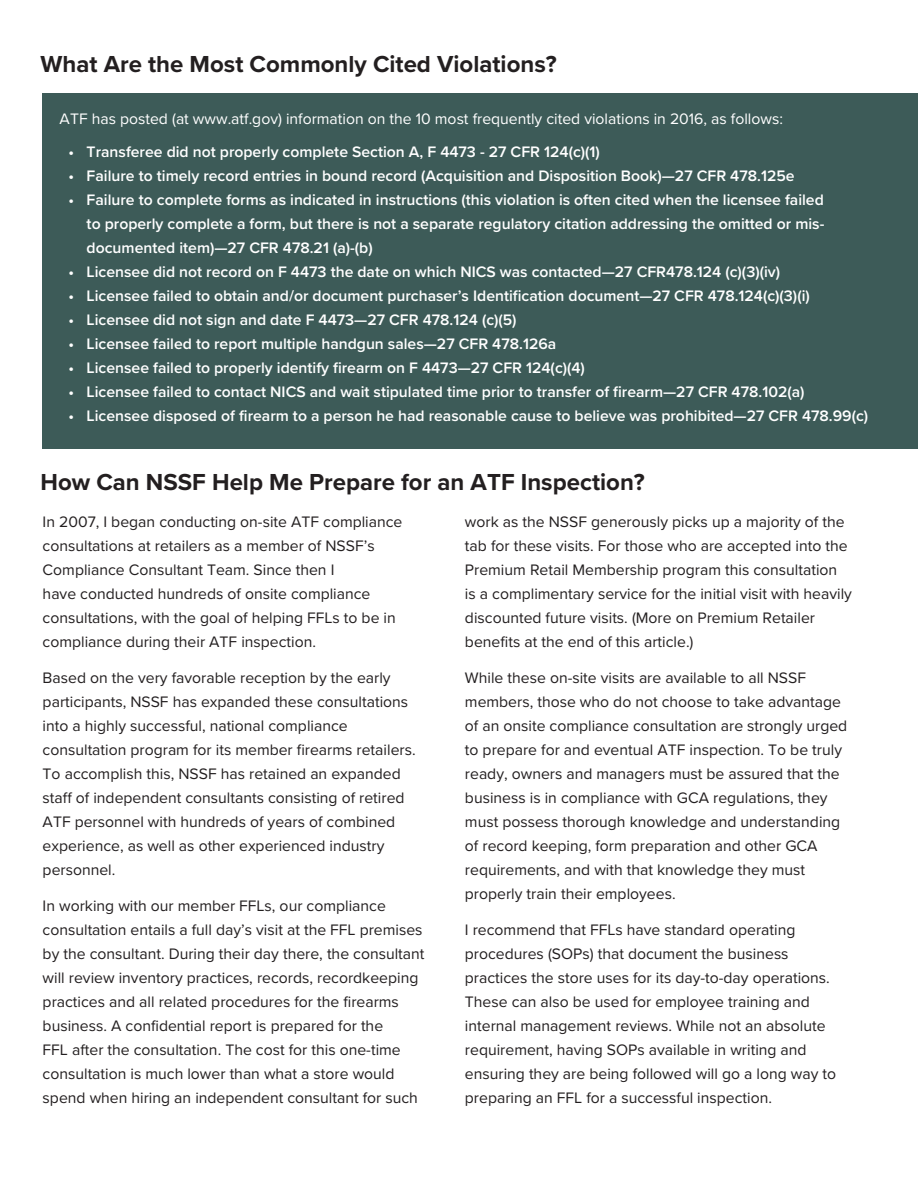
<style>
.page{position:relative;width:918px;height:1188px;background:#fff}
.page>*{position:absolute;margin:0;border:0;box-sizing:border-box;transform-origin:0 0}
.t1{font:700 24px "Proxima Nova";color:#231f20}
.t2{font:15.75px/24px "Proxima Nova";color:#231f20}
.t3{font:600 15.75px/24px "Proxima Nova";color:#fff;text-align:justify}
.t4{font:15.75px "Proxima Nova";color:#fff}
</style>
<div class="page">
<div style="left:43px;top:93px;width:875px;height:355px;background:#3d5b58"></div>
<p class="t1" style="left:40px;top:47px;width:518px">What Are the Most Commonly Cited Violations?</p>
<p class="t4" style="left:60px;top:107px;width:725px">ATF has posted (at www.atf.gov) information on the 10 most frequently cited violations in 2016, as follows:</p>
<p class="t3" style="left:69px;top:139px;width:533px">• Transferee did not properly complete Section A, F 4473 - 27 CFR 124(c)(1)</p>
<p class="t3" style="left:69px;top:163px;width:727px">• Failure to timely record entries in bound record (Acquisition and Disposition Book)—27 CFR 478.125e</p>
<p class="t3" style="left:87px;top:187px;width:739px;text-indent:-18px">• Failure to complete forms as indicated in instructions (this violation is often cited when the licensee failed to properly complete a form, but there is not a separate regulatory citation addressing the omitted or mis&shy;documented item)—27 CFR 478.21 (a)-(b)</p>
<p class="t3" style="left:69px;top:259px;width:713px">• Licensee did not record on F 4473 the date on which NICS was contacted—27 CFR478.124 (c)(3)(iv)</p>
<p class="t3" style="left:69px;top:283px;width:743px">• Licensee failed to obtain and/or document purchaser’s Identification document—27 CFR 478.124(c)(3)(i)</p>
<p class="t3" style="left:69px;top:307px;width:450px">• Licensee did not sign and date F 4473—27 CFR 478.124 (c)(5)</p>
<p class="t3" style="left:69px;top:331px;width:489px">• Licensee failed to report multiple handgun sales—27 CFR 478.126a</p>
<p class="t3" style="left:69px;top:355px;width:518px">• Licensee failed to properly identify firearm on F 4473—27 CFR 124(c)(4)</p>
<p class="t3" style="left:69px;top:379px;width:737px">• Licensee failed to contact NICS and wait stipulated time prior to transfer of firearm—27 CFR 478.102(a)</p>
<p class="t3" style="left:69px;top:403px;width:801px">• Licensee disposed of firearm to a person he had reasonable cause to believe was prohibited—27 CFR 478.99(c)</p>
<p class="t1" style="left:40px;top:464px;width:606px">How Can NSSF Help Me Prepare for an ATF Inspection?</p>
<p class="t2" style="left:43px;top:509px;width:361px">In 2007, I began conducting on-site ATF compliance consultations at retailers as a member of NSSF’s Compliance Consultant Team. Since then I<br>have conducted hundreds of onsite compliance consultations, with the goal of helping FFLs to be in compliance during their ATF inspection.</p>
<p class="t2" style="left:43px;top:665px;width:375px">Based on the very favorable reception by the early participants, NSSF has expanded these consultations into a highly successful, national compliance consultation program for its member firearms retailers.<br>To accomplish this, NSSF has retained an expanded staff of independent consultants consisting of retired ATF personnel with hundreds of years of combined experience, as well as other experienced industry personnel.</p>
<p class="t2" style="left:43px;top:893px;width:383px">In working with our member FFLs, our compliance consultation entails a full day’s visit at the FFL premises by the consultant. During their day there, the consultant will review inventory practices, records, recordkeeping practices and all related procedures for the firearms business. A confidential report is prepared for the<br>FFL after the consultation. The cost for this one-time consultation is much lower than what a store would spend when hiring an independent consultant for such</p>
<p class="t2" style="left:465px;top:509px;width:389px">work as the NSSF generously picks up a majority of the tab for these visits. For those who are accepted into the Premium Retail Membership program this consultation is a complimentary service for the initial visit with heavily discounted future visits. (More on Premium Retailer benefits at the end of this article.)</p>
<p class="t2" style="left:465px;top:665px;width:384px">While these on-site visits are available to all NSSF members, those who do not choose to take advantage of an onsite compliance consultation are strongly urged to prepare for and eventual ATF inspection. To be truly ready, owners and managers must be assured that the business is in compliance with GCA regulations, they must possess thorough knowledge and understanding of record keeping, form preparation and other GCA requirements, and with that knowledge they must properly train their employees.</p>
<p class="t2" style="left:465px;top:917px;width:373px">I recommend that FFLs have standard operating procedures (SOPs) that document the business practices the store uses for its day-to-day operations.<br>These can also be used for employee training and internal management reviews. While not an absolute requirement, having SOPs available in writing and ensuring they are being followed will go a long way to preparing an FFL for a successful inspection.</p>
</div>
